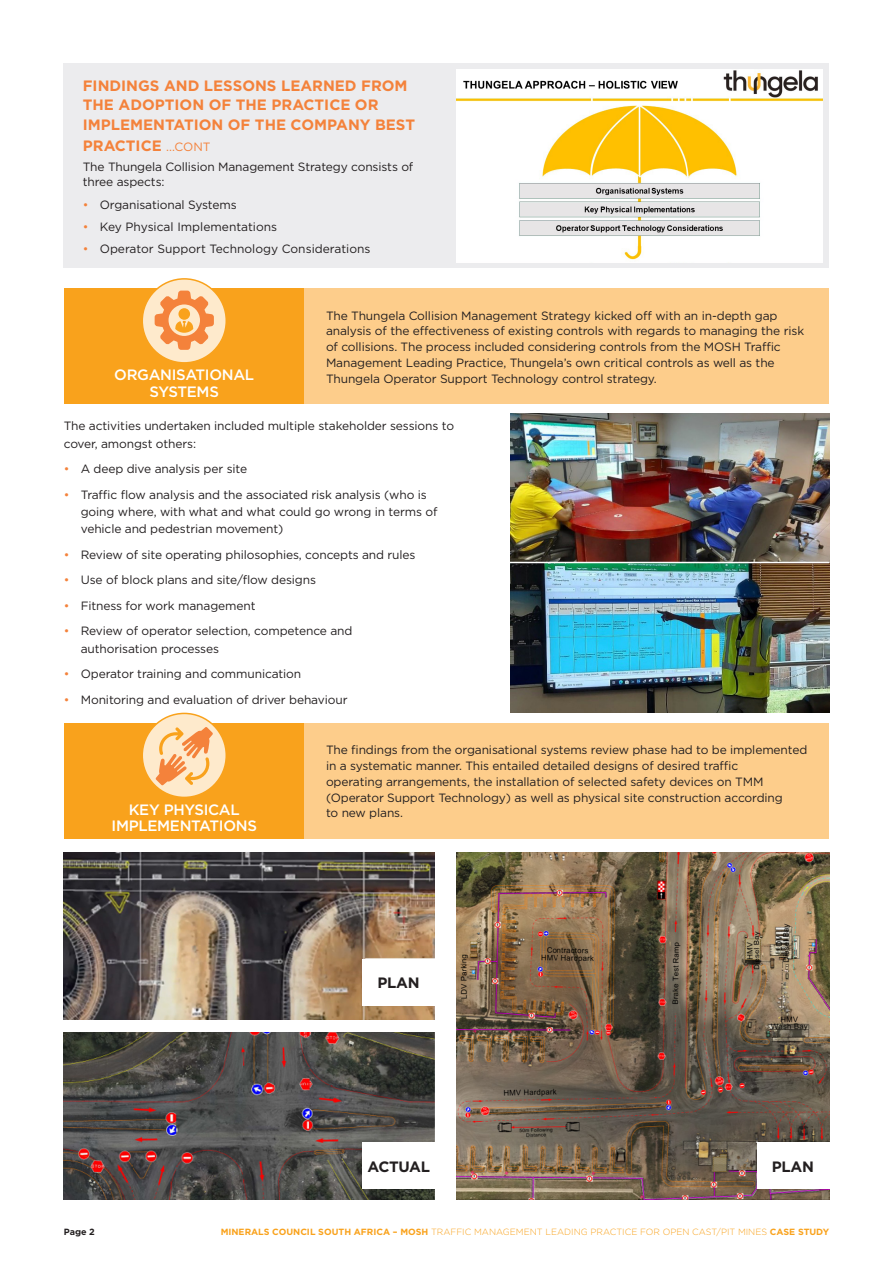
<style>
.page{position:relative;width:893px;height:1263px;background:#fff}
.page>*{position:absolute;margin:0;border:0;box-sizing:border-box;transform-origin:0 0}
.Heading_1_2017{font:700 15px/19.5px "Gotham";color:#f4823b}
.Heading_1_2017-2{font:500 15px/16.5px "Gotham";letter-spacing:-.02em;color:#fff;text-align:center}
.Heading_1_2017-3{font:700 15px "Gotham";letter-spacing:-.02em;color:#231f20}
.Body_Copy_2017{font:12px/15.8px "Gotham";letter-spacing:-.01em;color:#231f20}
.t1{font:300 9px "Gotham";color:#f9a21c}
.t2{font:700 9px "Gotham";color:#231f20}
.s1{font-weight:400;font-size:12px}
.s2{color:#f4823b}
.s3{font-weight:700}
</style>
<div class="page">
<div style="left:64px;top:723px;width:241px;height:116px;background:#f9a21c"></div>
<div style="left:305px;top:723px;width:524px;height:116px;background:#fdcd8b"></div>
<div style="left:64px;top:64px;width:765px;height:204px;background:#ececee"></div>
<div style="left:142px;top:713px;width:84px;height:84px;background:#feeacc;border-radius:50%"></div>
<div style="left:142px;top:713px;width:85px;height:85px;border:2px solid #f9a21c;border-radius:50%"></div>
<div style="left:64px;top:289px;width:241px;height:115px;background:#f9a21c"></div>
<div style="left:142px;top:279px;width:84px;height:84px;background:#feeacc;border-radius:50%"></div>
<div style="left:142px;top:278px;width:85px;height:86px;border:2px solid #f9a21c;border-radius:50%"></div>
<img style="left:64px;top:853px;width:371px;height:166px">
<img style="left:64px;top:1032px;width:371px;height:167px">
<img style="left:456px;top:853px;width:373px;height:346px">
<div style="left:305px;top:288px;width:524px;height:116px;background:#fdcd8b"></div>
<img style="left:510px;top:414px;width:319px;height:299px">
<hr style="left:508px;top:562px;width:321px;height:1px;background:#fff">
<svg style="left:155px;top:291px;width:59px;height:59px"></svg>
<svg style="left:156px;top:727px;width:57px;height:58px"></svg>
<img style="left:456px;top:70px;width:366px;height:192px">
<div style="left:363px;top:959px;width:72px;height:46px;background:#fff"></div>
<div style="left:757px;top:1143px;width:72px;height:46px;background:#fff"></div>
<div style="left:363px;top:1143px;width:72px;height:46px;background:#fff"></div>
<p class="Heading_1_2017" style="left:83px;top:75px;width:334px">FINDINGS AND LESSONS LEARNED FROM<br>THE ADOPTION OF THE PRACTICE OR<br>IMPLEMENTATION OF THE COMPANY BEST</p>
<p class="Heading_1_2017" style="left:83px;top:135px;width:129px">PRACTICE <span class="s1">...CONT</span></p>
<p class="Body_Copy_2017" style="left:83px;top:158px;width:332px">The Thungela Collision Management Strategy consists of three aspects:</p>
<p class="Body_Copy_2017" style="left:83px;top:196px;width:155px"><span class="s2">•</span> Organisational Systems</p>
<p class="Body_Copy_2017" style="left:83px;top:218px;width:196px"><span class="s2">•</span> Key Physical Implementations</p>
<p class="Body_Copy_2017" style="left:83px;top:241px;width:289px"><span class="s2">•</span> Operator Support Technology Considerations</p>
<p class="Body_Copy_2017" style="left:326px;top:307px;width:480px">The Thungela Collision Management Strategy kicked off with an in-depth gap analysis of the effectiveness of existing controls with regards to managing the risk of collisions. The process included considering controls from the MOSH Traffic Management Leading Practice, Thungela’s own critical controls as well as the Thungela Operator Support Technology control strategy.</p>
<p class="Heading_1_2017-2" style="left:114px;top:366px;width:141px">ORGANISATIONAL<br>SYSTEMS</p>
<p class="Body_Copy_2017" style="left:64px;top:416px;width:392px;line-height:18px">The activities undertaken included multiple stakeholder sessions to cover, amongst others:</p>
<p class="Body_Copy_2017" style="left:64px;top:461px;width:185px"><span class="s2">•</span> A deep dive analysis per site</p>
<p class="Body_Copy_2017" style="left:81px;top:486px;width:358px;line-height:17.1px;text-indent:-17px"><span class="s2">•</span> Traffic flow analysis and the associated risk analysis (who is going where, with what and what could go wrong in terms of vehicle and pedestrian movement)</p>
<p class="Body_Copy_2017" style="left:64px;top:546px;width:353px"><span class="s2">•</span> Review of site operating philosophies, concepts and rules</p>
<p class="Body_Copy_2017" style="left:64px;top:572px;width:254px"><span class="s2">•</span> Use of block plans and site/flow designs</p>
<p class="Body_Copy_2017" style="left:64px;top:597px;width:193px"><span class="s2">•</span> Fitness for work management</p>
<p class="Body_Copy_2017" style="left:81px;top:622px;width:273px;line-height:17.1px;text-indent:-17px"><span class="s2">•</span> Review of operator selection, competence and authorisation processes</p>
<p class="Body_Copy_2017" style="left:64px;top:666px;width:239px"><span class="s2">•</span> Operator training and communication</p>
<p class="Body_Copy_2017" style="left:64px;top:691px;width:285px"><span class="s2">•</span> Monitoring and evaluation of driver behaviour</p>
<p class="Heading_1_2017-2" style="left:112px;top:801px;width:147px">KEY PHYSICAL<br>IMPLEMENTATIONS</p>
<p class="Body_Copy_2017" style="left:326px;top:742px;width:483px">The findings from the organisational systems review phase had to be implemented in a systematic manner. This entailed detailed designs of desired traffic<br>operating arrangements, the installation of selected safety devices on TMM (Operator Support Technology) as well as physical site construction according<br>to new plans.</p>
<p class="Heading_1_2017-3" style="left:378px;top:973px;width:44px">PLAN</p>
<p class="Heading_1_2017-3" style="left:367px;top:1156px;width:64px">ACTUAL</p>
<p class="Heading_1_2017-3" style="left:772px;top:1156px;width:44px">PLAN</p>
<p class="t2" style="left:64px;top:1225px;width:33px">Page 2</p>
<p class="t1" style="left:221px;top:1226px;width:610px"><span class="s3">MINERALS COUNCIL SOUTH AFRICA – MOSH</span> TRAFFIC MANAGEMENT LEADING PRACTICE FOR OPEN CAST/PIT MINES <span class="s3">CASE STUDY</span></p>
</div>
